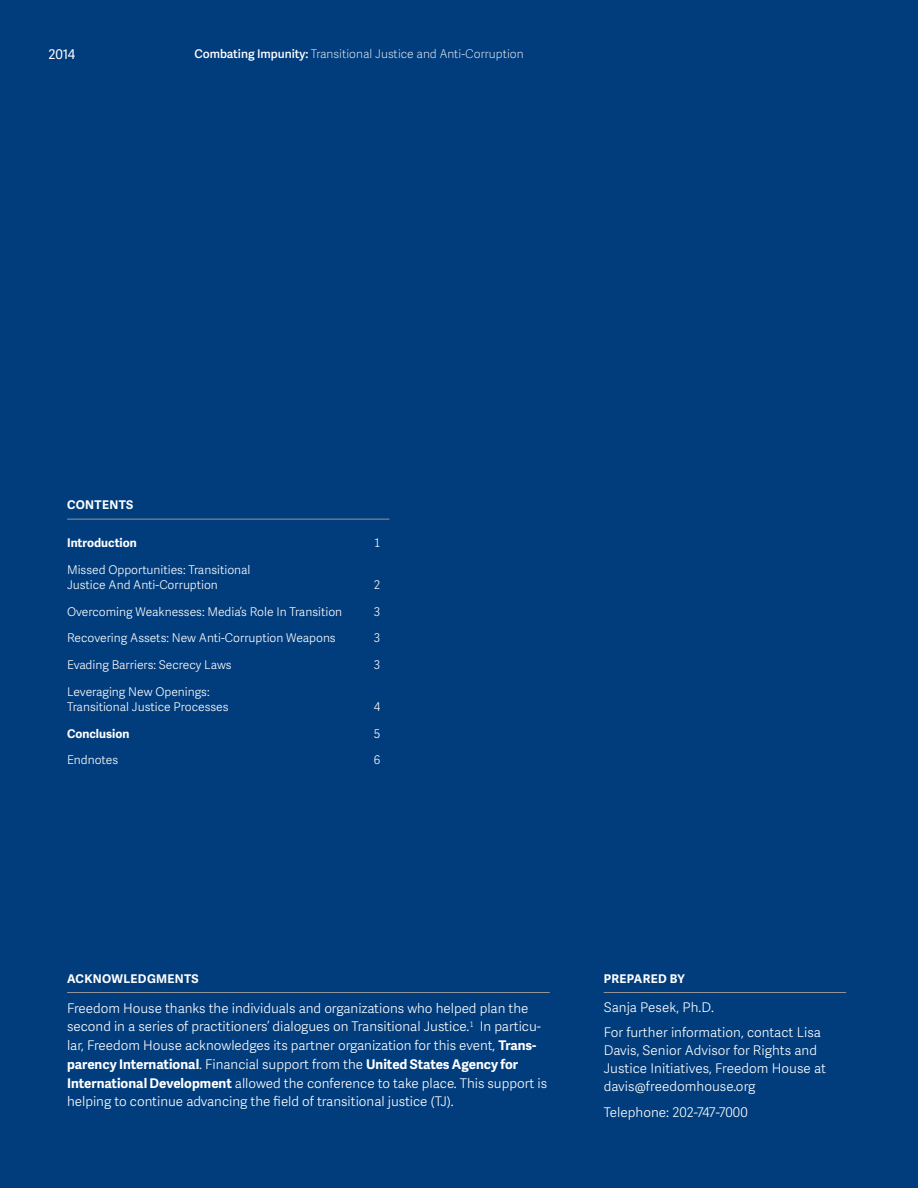
<style>
.page{position:relative;width:918px;height:1188px;background:#013d7d}
.page>*{position:absolute;margin:0;border:0;box-sizing:border-box;transform-origin:0 0}
.t1{font:300 13.35px/18.8px "Adelle Sans";color:#fff}
.t2{font:13.35px "Adelle Sans";color:#fff}
.t3{font:300 12px/15.8px "Adelle Sans";color:#fff}
.t4{font:700 12px "Adelle Sans";letter-spacing:.03em;color:#fff}
.t5{font:100 12px "Adelle Sans";color:#fff}
.s1{font-weight:600}
.s2{font-weight:700}
</style>
<div class="page">
<hr style="left:604px;top:992px;width:242px;height:1px;background:#939598">
<hr style="left:67px;top:992px;width:483px;height:1px;background:#939598">
<hr style="left:67px;top:519px;width:322px;height:1px;background:#939598">
<p class="t2" style="left:49px;top:44px;width:28px">2014</p>
<p class="t5" style="left:194px;top:45px;width:331px"><span class="s1">Combating Impunity:</span> Transitional Justice and Anti-Corruption</p>
<p class="t4" style="left:67px;top:496px;width:68px">Contents</p>
<p class="t4" style="left:67px;top:534px;width:71px">Introduction</p>
<p class="t3" style="left:374px;top:534px;width:8px">1</p>
<p class="t3" style="left:67px;top:561px;width:185px">Missed Opportunities: Transitional<br>Justice And Anti-Corruption</p>
<p class="t3" style="left:374px;top:577px;width:8px">2</p>
<p class="t3" style="left:67px;top:603px;width:277px">Overcoming Weaknesses: Media’s Role In Transition</p>
<p class="t3" style="left:374px;top:603px;width:8px">3</p>
<p class="t3" style="left:67px;top:630px;width:270px">Recovering Assets: New Anti-Corruption Weapons</p>
<p class="t3" style="left:374px;top:630px;width:8px">3</p>
<p class="t3" style="left:67px;top:656px;width:166px">Evading Barriers: Secrecy Laws</p>
<p class="t3" style="left:374px;top:656px;width:8px">3</p>
<p class="t3" style="left:67px;top:683px;width:163px">Leveraging New Openings:<br>Transitional Justice Processes</p>
<p class="t3" style="left:374px;top:699px;width:8px">4</p>
<p class="t4" style="left:67px;top:725px;width:64px">Conclusion</p>
<p class="t3" style="left:374px;top:725px;width:8px">5</p>
<p class="t3" style="left:67px;top:752px;width:53px">Endnotes</p>
<p class="t3" style="left:374px;top:752px;width:8px">6</p>
<p class="t4" style="left:67px;top:969px;width:133px">Acknowledgments</p>
<p class="t1" style="left:67px;top:998px;width:482px">Freedom House thanks the individuals and organizations who helped plan the second in a series of practitioners’ dialogues on Transitional Justice.<sup>1</sup> In particu&shy;lar, Freedom House acknowledges its partner organization for this event, <span class="s2">Trans&shy;parency International</span>. Financial support from the <span class="s2">United States Agency for International Development</span> allowed the conference to take place. This support is helping to continue advancing the field of transitional justice (TJ).</p>
<p class="t4" style="left:604px;top:969px;width:82px">Prepared by</p>
<p class="t1" style="left:604px;top:994px;width:219px;line-height:25.5px">Sanja Pesek, Ph.D.<br>For further information, contact Lisa</p>
<p class="t1" style="left:604px;top:1041px;width:224px;line-height:18px">Davis, Senior Advisor for Rights and<br>Justice Initiatives, Freedom House at davis@freedomhouse.org</p>
<p class="t1" style="left:604px;top:1102px;width:146px">Telephone: 202-747-7000</p>
</div>
